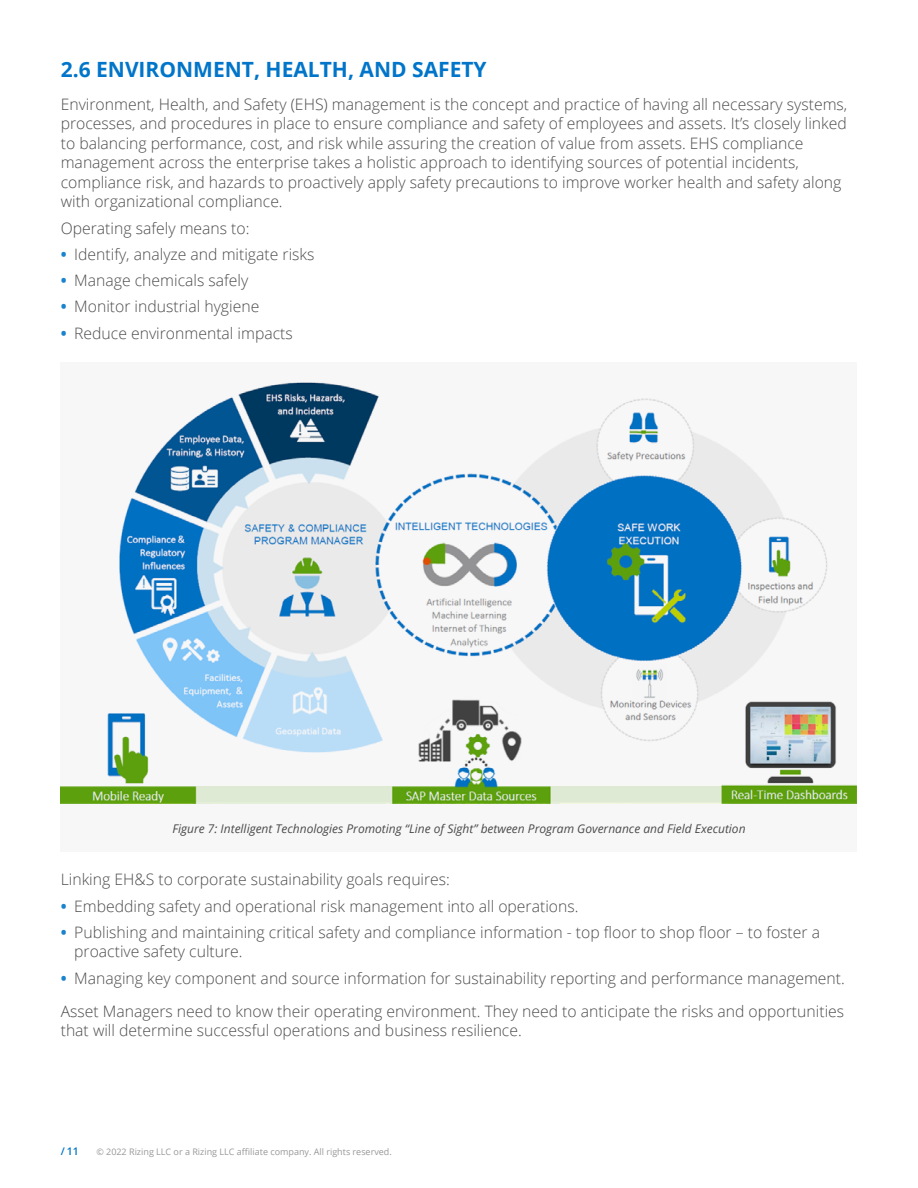
<style>
.page{position:relative;width:918px;height:1188px;background:#fff}
.page>*{position:absolute;margin:0;border:0;box-sizing:border-box;transform-origin:0 0}
.t1{font:700 21px "Open Sans";color:#0075c9}
.t2{font:300 15.75px/19.5px "Open Sans";color:#4b4b4b}
.t3{font:italic 12px "Open Sans";color:#4b4b4b}
.t4{font:600 10.5px "Open Sans";color:#0075c9}
.t5{font:9px "Open Sans";color:#98989a}
.s1{font-weight:700;color:#1a83ce}
</style>
<div class="page">
<div style="left:61px;top:363px;width:796px;height:489px;background:#f7f7f7"></div>
<img style="left:61px;top:382px;width:796px;height:422px">
<h1 class="t1" style="left:61px;top:54px;width:427px">2.6 ENVIRONMENT, HEALTH, AND SAFETY</h1>
<p class="t2" style="left:61px;top:94px;width:788px">Environment, Health, and Safety (EHS) management is the concept and practice of having all necessary systems, processes, and procedures in place to ensure compliance and safety of employees and assets. It’s closely linked to balancing performance, cost, and risk while assuring the creation of value from assets. EHS compliance management across the enterprise takes a holistic approach to identifying sources of potential incidents, compliance risk, and hazards to proactively apply safety precautions to improve worker health and safety along with organizational compliance.</p>
<p class="t2" style="left:61px;top:218px;width:190px">Operating safely means to:</p>
<p class="t2" style="left:61px;top:244px;width:255px"><span class="s1">•</span> Identify, analyze and mitigate risks</p>
<p class="t2" style="left:61px;top:270px;width:189px"><span class="s1">•</span> Manage chemicals safely</p>
<p class="t2" style="left:61px;top:296px;width:200px"><span class="s1">•</span> Monitor industrial hygiene</p>
<p class="t2" style="left:61px;top:323px;width:234px"><span class="s1">•</span> Reduce environmental impacts</p>
<p class="t3" style="left:172px;top:820px;width:575px">Figure 7: Intelligent Technologies Promoting “Line of Sight” between Program Governance and Field Execution</p>
<p class="t2" style="left:61px;top:869px;width:391px">Linking EH&amp;S to corporate sustainability goals requires:</p>
<p class="t2" style="left:61px;top:896px;width:519px"><span class="s1">•</span> Embedding safety and operational risk management into all operations.</p>
<p class="t2" style="left:74px;top:922px;width:747px;text-indent:-13px"><span class="s1">•</span> Publishing and maintaining critical safety and compliance information - top floor to shop floor – to foster a proactive safety culture.</p>
<p class="t2" style="left:61px;top:961px;width:786px;line-height:33px"><span class="s1">•</span> Managing key component and source information for sustainability reporting and performance management.<br>Asset Managers need to know their operating environment. They need to anticipate the risks and opportunities</p>
<p class="t2" style="left:61px;top:1020px;width:463px">that will determine successful operations and business resilience.</p>
<p class="t4" style="left:61px;top:1144px;width:20px">/ 11</p>
<p class="t5" style="left:96px;top:1145px;width:297px">© 2022 Rizing LLC or a Rizing LLC affiliate company. All rights reserved.</p>
</div>
